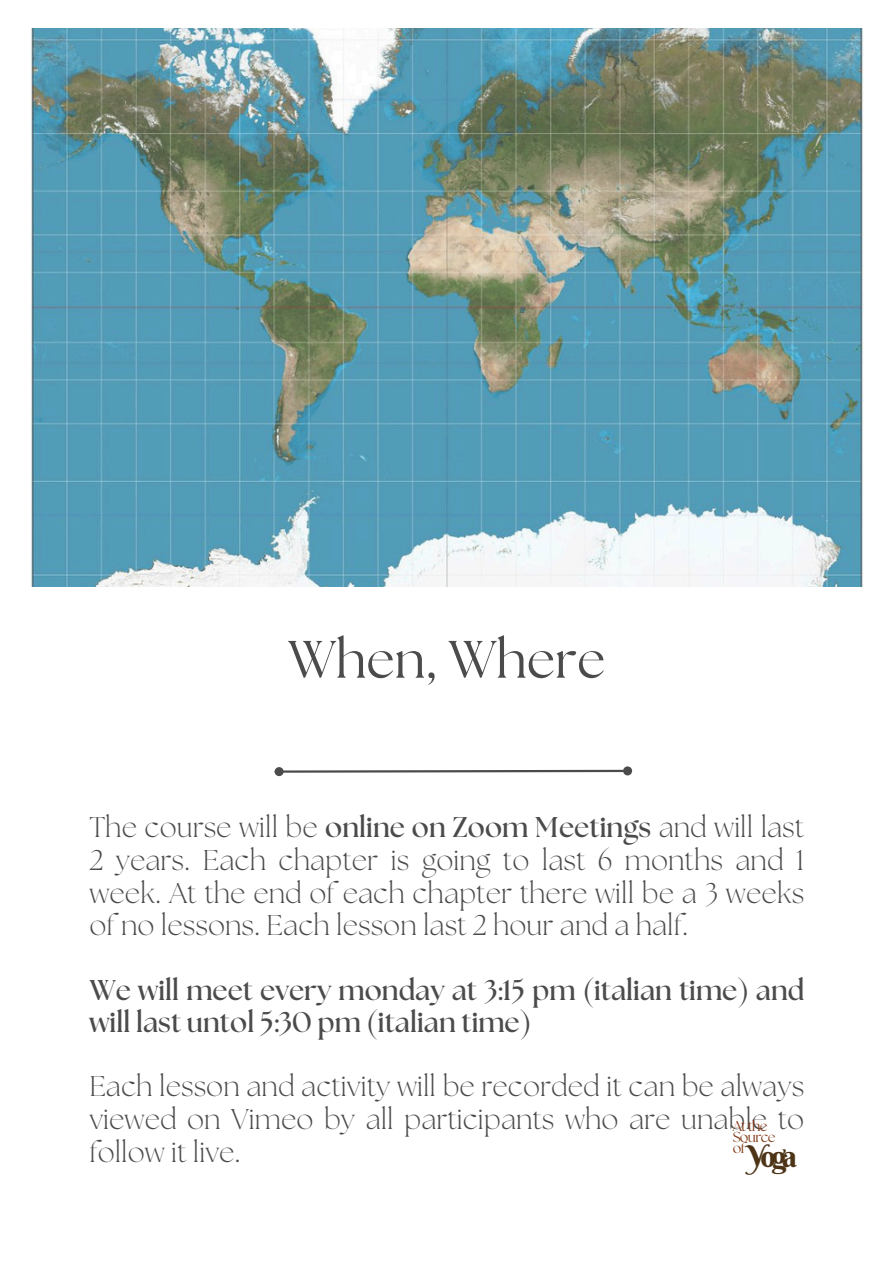
<style>
.page{position:relative;width:894px;height:1264px;background:#fff}
.page>*{position:absolute;margin:0;border:0;box-sizing:border-box;transform-origin:0 0}
.t1{font:52.5px "The Seasons";color:#4b4b4b}
.t2{font:30px "Berkshire Swash";color:#4d3417}
.t3{font:300 28.5px/32.7px "The Seasons";color:#4b4b4b;text-align:justify}
.t4{font:700 28.5px/32.7px "The Seasons";color:#4b4b4b}
.t5{font:14.4px/11.1px "The Seasons";letter-spacing:-.045em;color:#853f1d}
.s1{font-weight:700}
</style>
<div class="page">
<img style="left:30px;top:28px;width:833px;height:558px">
<svg style="left:282px;top:768px;width:341px;height:5px"></svg>
<div style="left:276px;top:768px;width:6px;height:7px;background:#4b4b4b;border-radius:50%"></div>
<div style="left:274px;top:767px;width:9px;height:9px;border:2px solid #4b4b4b;border-radius:50%"></div>
<div style="left:624px;top:767px;width:6px;height:7px;background:#4b4b4b;border-radius:50%"></div>
<div style="left:623px;top:766px;width:9px;height:9px;border:2px solid #4b4b4b;border-radius:50%"></div>
<h1 class="t1" style="left:288px;top:635px;width:318px">When, Where</h1>
<h3 class="t3" style="left:89px;top:813px;width:716px">The course will be <span class="s1">online on Zoom Meetings</span> and will last 2 years. Each chapter is going to last 6 months and 1 week. At the end of each chapter there will be a 3 weeks of no lessons. Each lesson last 2 hour and a half.</h3>
<h2 class="t4" style="left:89px;top:974px;width:716px">We will meet every monday at 3:15 pm (italian time) and will last untol 5:30 pm (italian time)</h2>
<h3 class="t3" style="left:89px;top:1072px;width:716px">Each lesson and activity will be recorded it can be always viewed on Vimeo by all participants who are unable to follow it live.</h3>
<p class="t5" style="left:732px;top:1120px;width:44px">At the<br>Source of</p>
<h3 class="t2" style="left:747px;top:1137px;width:51px">Yoga</h3>
</div>
